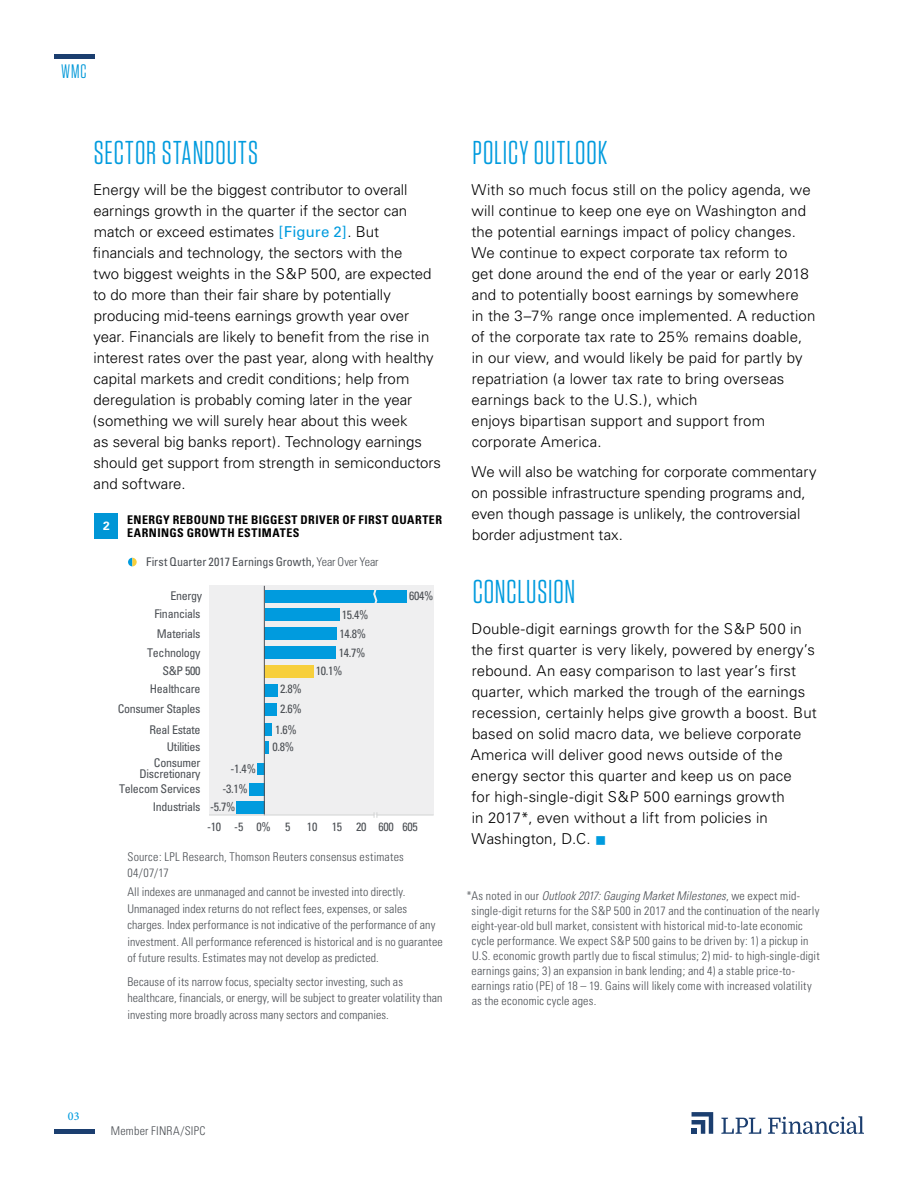
<style>
.page{position:relative;width:918px;height:1188px;background:#fff}
.page>*{position:absolute;margin:0;border:0;box-sizing:border-box;transform-origin:0 0}
.t1{font:33px "Tungsten Narrow";letter-spacing:.025em;color:#009bde}
.t2{font:19.5px "Tungsten Narrow";color:#0098d8}
.t3{font:300 15px/21px "Univers";letter-spacing:.005em;color:#000}
.t4{font:300 condensed 12px/15px "Univers";letter-spacing:.01em;color:#4b4f54}
.t5{font:condensed 12px/10.2px "Univers";letter-spacing:-.025em;color:#4b4f54;text-align:right}
.t6{font:700 condensed 12px/13.5px "Univers";letter-spacing:.035em;color:#000}
.t7{font:condensed 12px "Univers";color:#4b4f54}
.t8{font:500 12px "Minion Pro";color:#009bde}
.t9{font:700 12px "Univers";color:#fff}
.s1{font-weight:400;color:#009bde}
.s2{font-weight:300}
.s3{color:#009bde}
.s4{font-style:italic}
</style>
<div class="page">
<hr style="left:54px;top:1130px;width:40px;height:4px;background:#1b3e6f">
<hr style="left:54px;top:54px;width:40px;height:4px;background:#1b3e6f">
<svg style="left:692px;top:1112px;width:21px;height:22px"></svg>
<svg style="left:721px;top:1118px;width:40px;height:16px"></svg>
<svg style="left:768px;top:1116px;width:96px;height:18px"></svg>
<div style="left:94px;top:513px;width:24px;height:26px;background:#0096d6"></div>
<div style="left:209px;top:585px;width:225px;height:230px;background:#efeff0"></div>
<svg style="left:374px;top:812px;width:4px;height:6px"></svg>
<div style="left:265px;top:684px;width:13px;height:13px;background:#009bde"></div>
<div style="left:265px;top:608px;width:75px;height:13px;background:#009bde"></div>
<div style="left:265px;top:590px;width:142px;height:13px;background:#009bde"></div>
<div style="left:265px;top:627px;width:72px;height:13px;background:#009bde"></div>
<div style="left:265px;top:646px;width:71px;height:13px;background:#009bde"></div>
<div style="left:265px;top:703px;width:12px;height:13px;background:#009bde"></div>
<div style="left:265px;top:723px;width:7px;height:12px;background:#009bde"></div>
<hr style="left:265px;top:741px;width:4px;height:13px;background:#009bde">
<svg style="left:257px;top:763px;width:7px;height:12px"></svg>
<div style="left:249px;top:783px;width:16px;height:12px;background:#009bde"></div>
<div style="left:237px;top:801px;width:28px;height:13px;background:#009bde"></div>
<div style="left:265px;top:665px;width:49px;height:13px;background:#f7cf3c"></div>
<svg style="left:373px;top:590px;width:4px;height:13px"></svg>
<hr style="left:264px;top:586px;width:1px;height:229px;background:#4d4f55">
<hr style="left:209px;top:815px;width:165px;height:1px;background:#d1d3d3">
<hr style="left:377px;top:815px;width:57px;height:1px;background:#d1d3d3">
<svg style="left:128px;top:558px;width:9px;height:8px"></svg>
<h2 class="t2" style="left:61px;top:62px;width:27px">WMC</h2>
<h1 class="t1" style="left:94px;top:136px;width:166px">SECTOR STANDOUTS</h1>
<p class="t3" style="left:93px;top:180px;width:350px">Energy will be the biggest contributor to overall earnings growth in the quarter if the sector can match or exceed estimates <span class="s1">[Figure 2]</span>. But financials and technology, the sectors with the<br>two biggest weights in the S&amp;P 500, are expected to do more than their fair share by potentially producing mid-teens earnings growth year over year. Financials are likely to benefit from the rise in interest rates over the past year, along with healthy capital markets and credit conditions; help from deregulation is probably coming later in the year (something we will surely hear about this week<br>as several big banks report). Technology earnings should get support from strength in semiconductors and software.</p>
<p class="t9" style="left:103px;top:518px;width:8px">2</p>
<p class="t6" style="left:127px;top:513px;width:316px">ENERGY REBOUND THE BIGGEST DRIVER OF FIRST QUARTER<br>EARNINGS GROWTH ESTIMATES</p>
<p class="t7" style="left:146px;top:554px;width:234px">First Quarter 2017 Earnings Growth, <span class="s2">Year Over Year</span></p>
<p class="t5" style="left:170px;top:591px;width:33px">Energy</p>
<p class="t5" style="left:155px;top:608px;width:47px">Financials</p>
<p class="t5" style="left:342px;top:609px;width:28px">15.4%</p>
<p class="t5" style="left:157px;top:629px;width:45px">Materials</p>
<p class="t5" style="left:340px;top:629px;width:28px">14.8%</p>
<p class="t5" style="left:147px;top:648px;width:55px">Technology</p>
<p class="t5" style="left:339px;top:648px;width:28px">14.7%</p>
<p class="t5" style="left:162px;top:665px;width:40px">S&amp;P 500</p>
<p class="t5" style="left:316px;top:665px;width:28px">10.1%</p>
<p class="t5" style="left:150px;top:684px;width:52px">Healthcare</p>
<p class="t5" style="left:280px;top:684px;width:23px">2.8%</p>
<p class="t5" style="left:118px;top:704px;width:84px">Consumer Staples</p>
<p class="t5" style="left:280px;top:704px;width:23px">2.6%</p>
<p class="t5" style="left:150px;top:724px;width:52px">Real Estate</p>
<p class="t5" style="left:275px;top:724px;width:23px">1.6%</p>
<p class="t5" style="left:167px;top:742px;width:35px">Utilities</p>
<p class="t5" style="left:273px;top:742px;width:23px">0.8%</p>
<p class="t5" style="left:139px;top:758px;width:63px">Consumer<br>Discretionary</p>
<p class="t5" style="left:231px;top:763px;width:27px">-1.4%</p>
<p class="t5" style="left:119px;top:783px;width:83px">Telecom Services</p>
<p class="t5" style="left:223px;top:783px;width:27px">-3.1%</p>
<p class="t5" style="left:153px;top:802px;width:49px">Industrials</p>
<p class="t5" style="left:210px;top:802px;width:27px">-5.7%</p>
<p class="t5" style="left:409px;top:591px;width:26px">604%</p>
<p class="t5" style="left:207px;top:822px;width:85px">-10 -5 0% 5</p>
<p class="t5" style="left:307px;top:822px;width:112px">10 15 20 600 605</p>
<p class="t4" style="left:127px;top:849px;width:278px;line-height:16.5px">Source: LPL Research, Thomson Reuters consensus estimates<br>04/07/17</p>
<p class="t4" style="left:127px;top:884px;width:317px;line-height:16.5px">All indexes are unmanaged and cannot be invested into directly.<br>Unmanaged index returns do not reflect fees, expenses, or sales charges. Index performance is not indicative of the performance of any investment. All performance referenced is historical and is no guarantee of future results. Estimates may not develop as predicted.</p>
<p class="t4" style="left:127px;top:973px;width:317px;line-height:16.5px">Because of its narrow focus, specialty sector investing, such as healthcare, financials, or energy, will be subject to greater volatility than investing more broadly across many sectors and companies.</p>
<h1 class="t1" style="left:473px;top:136px;width:136px">POLICY OUTLOOK</h1>
<p class="t3" style="left:471px;top:180px;width:345px">With so much focus still on the policy agenda, we will continue to keep one eye on Washington and the potential earnings impact of policy changes.<br>We continue to expect corporate tax reform to<br>get done around the end of the year or early 2018 and to potentially boost earnings by somewhere<br>in the 3–7% range once implemented. A reduction of the corporate tax rate to 25% remains doable, in our view, and would likely be paid for partly by repatriation (a lower tax rate to bring overseas earnings back to the U.S.), which<br>enjoys bipartisan support and support from corporate America.</p>
<p class="t3" style="left:472px;top:462px;width:347px">We will also be watching for corporate commentary on possible infrastructure spending programs and, even though passage is unlikely, the controversial border adjustment tax.</p>
<h1 class="t1" style="left:473px;top:575px;width:104px">CONCLUSION</h1>
<p class="t3" style="left:471px;top:619px;width:348px">Double-digit earnings growth for the S&amp;P 500 in the first quarter is very likely, powered by energy’s rebound. An easy comparison to last year’s first quarter, which marked the trough of the earnings recession, certainly helps give growth a boost. But based on solid macro data, we believe corporate America will deliver good news outside of the energy sector this quarter and keep us on pace<br>for high-single-digit S&amp;P 500 earnings growth<br>in 2017*, even without a lift from policies in Washington, D.C. <span class="s3">■</span></p>
<p class="t4" style="left:472px;top:888px;width:350px;text-indent:-5px">*As noted in our <span class="s4">Outlook 2017: Gauging Market Milestones</span>, we expect mid&shy;single-digit returns for the S&amp;P 500 in 2017 and the continuation of the nearly eight-year-old bull market, consistent with historical mid-to-late economic cycle performance. We expect S&amp;P 500 gains to be driven by: 1) a pickup in U.S. economic growth partly due to fiscal stimulus; 2) mid- to high-single-digit earnings gains; 3) an expansion in bank lending; and 4) a stable price-to&shy;earnings ratio (PE) of 18 – 19. Gains will likely come with increased volatility as the economic cycle ages.</p>
<p class="t8" style="left:68px;top:1108px;width:13px">03</p>
<p class="t4" style="left:111px;top:1123px;width:96px">Member FINRA/SIPC</p>
</div>
